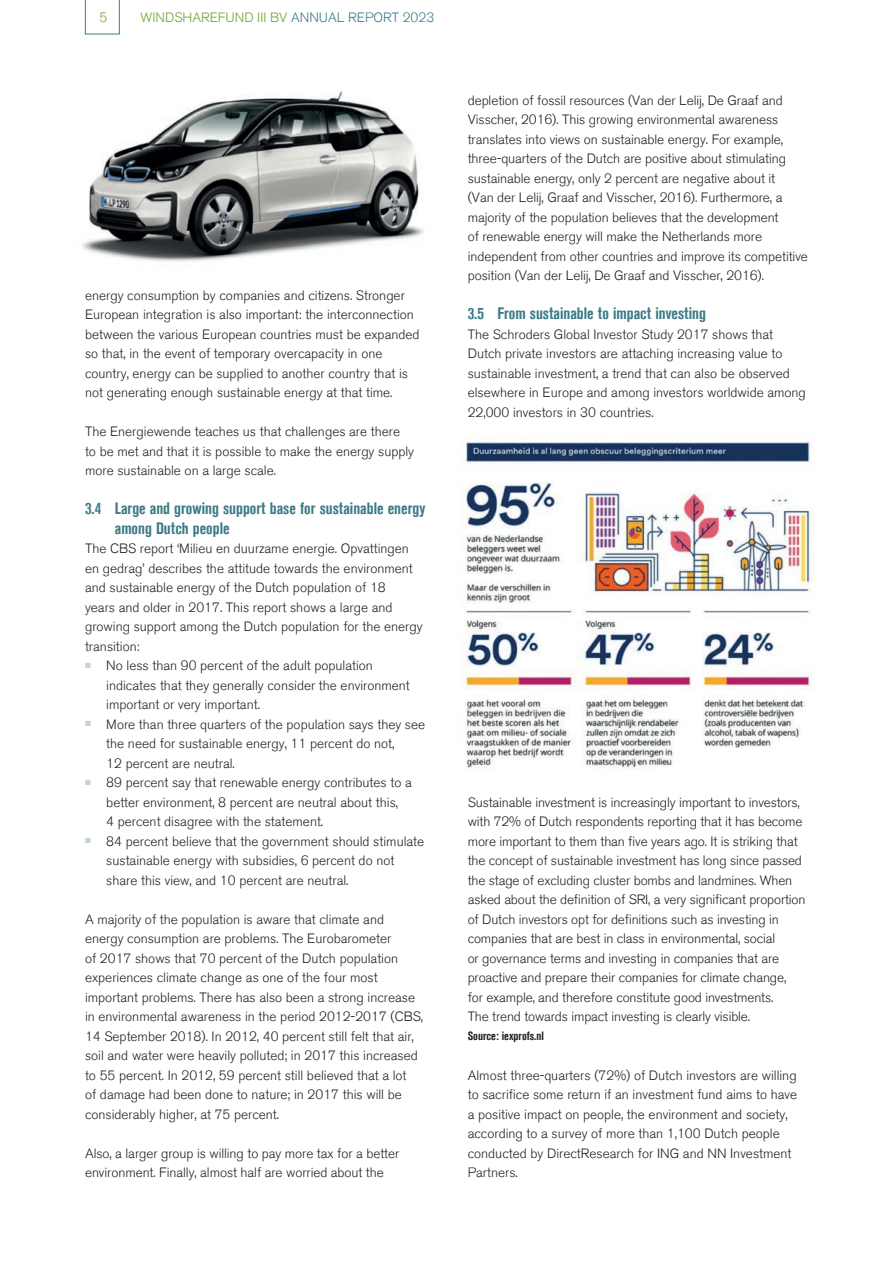
<style>
.page{position:relative;width:893px;height:1263px;background:#fff}
.page>*{position:absolute;margin:0;border:0;box-sizing:border-box;transform-origin:0 0}
.JV_tk{font:700 condensed 16.5px/19.5px "Akzidenz Grotesk BE";color:#3c7b86}
.JV_pt{font:300 13.5px/19.5px "Akzidenz Grotesk BE";color:#231f20}
.t1{font:300 13.5px "Akzidenz Grotesk BE";color:#73a532}
.JV_onderschrift{font:700 condensed 12px "Akzidenz Grotesk BE";color:#231f20}
.s1{color:#3c7b86}
</style>
<div class="page">
<svg style="left:85px;top:0;width:35px;height:34px"></svg>
<img style="left:82px;top:91px;width:342px;height:171px">
<img style="left:460px;top:436px;width:352px;height:334px">
<p class="t1" style="left:99px;top:10px;width:9px">5</p>
<p class="t1" style="left:141px;top:10px;width:295px">WINDSHAREFUND III BV <span class="s1">ANNUAL REPORT 2023</span></p>
<p class="JV_pt" style="left:85px;top:285px;width:336px">energy consumption by companies and citizens. Stronger European integration is also important: the interconnection between the various European countries must be expanded so that, in the event of temporary overcapacity in one country, energy can be supplied to another country that is not generating enough sustainable energy at that time.</p>
<p class="JV_pt" style="left:85px;top:422px;width:331px">The Energiewende teaches us that challenges are there to be met and that it is possible to make the energy supply more sustainable on a large scale.</p>
<p class="JV_tk" style="left:115px;top:499px;width:312px;text-indent:-30px">3.4 Large and growing support base for sustainable energy among Dutch people</p>
<p class="JV_pt" style="left:85px;top:539px;width:339px">The CBS report ‘Milieu en duurzame energie. Opvattingen en gedrag’ describes the attitude towards the environment and sustainable energy of the Dutch population of 18<br>years and older in 2017. This report shows a large and growing support among the Dutch population for the energy transition:</p>
<p class="JV_pt" style="left:106px;top:656px;width:305px;text-indent:-21px"><sup>■</sup> No less than 90 percent of the adult population indicates that they generally consider the environment important or very important.</p>
<p class="JV_pt" style="left:106px;top:714px;width:320px;text-indent:-21px"><sup>■</sup> More than three quarters of the population says they see the need for sustainable energy, 11 percent do not,<br>12 percent are neutral.</p>
<p class="JV_pt" style="left:106px;top:773px;width:307px;text-indent:-21px"><sup>■</sup> 89 percent say that renewable energy contributes to a better environment, 8 percent are neutral about this,<br>4 percent disagree with the statement.</p>
<p class="JV_pt" style="left:106px;top:831px;width:319px;text-indent:-21px"><sup>■</sup> 84 percent believe that the government should stimulate sustainable energy with subsidies, 6 percent do not share this view, and 10 percent are neutral.</p>
<p class="JV_pt" style="left:85px;top:909px;width:340px">A majority of the population is aware that climate and energy consumption are problems. The Eurobarometer<br>of 2017 shows that 70 percent of the Dutch population experiences climate change as one of the four most important problems. There has also been a strong increase in environmental awareness in the period 2012-2017 (CBS, 14 September 2018). In 2012, 40 percent still felt that air, soil and water were heavily polluted; in 2017 this increased to 55 percent. In 2012, 59 percent still believed that a lot<br>of damage had been done to nature; in 2017 this will be considerably higher, at 75 percent.</p>
<p class="JV_pt" style="left:85px;top:1143px;width:316px">Also, a larger group is willing to pay more tax for a better environment. Finally, almost half are worried about the</p>
<p class="JV_pt" style="left:468px;top:90px;width:342px">depletion of fossil resources (Van der Lelij, De Graaf and Visscher, 2016). This growing environmental awareness translates into views on sustainable energy. For example, three-quarters of the Dutch are positive about stimulating sustainable energy, only 2 percent are negative about it<br>(Van der Lelij, Graaf and Visscher, 2016). Furthermore, a majority of the population believes that the development<br>of renewable energy will make the Netherlands more independent from other countries and improve its competitive position (Van der Lelij, De Graaf and Visscher, 2016).</p>
<p class="JV_tk" style="left:468px;top:304px;width:240px">3.5 From sustainable to impact investing</p>
<p class="JV_pt" style="left:468px;top:324px;width:340px">The Schroders Global Investor Study 2017 shows that Dutch private investors are attaching increasing value to sustainable investment, a trend that can also be observed elsewhere in Europe and among investors worldwide among 22,000 investors in 30 countries.</p>
<p class="JV_pt" style="left:468px;top:792px;width:339px">Sustainable investment is increasingly important to investors, with 72% of Dutch respondents reporting that it has become more important to them than five years ago. It is striking that the concept of sustainable investment has long since passed the stage of excluding cluster bombs and landmines. When asked about the definition of SRI, a very significant proportion of Dutch investors opt for definitions such as investing in companies that are best in class in environmental, social<br>or governance terms and investing in companies that are proactive and prepare their companies for climate change,<br>for example, and therefore constitute good investments.<br>The trend towards impact investing is clearly visible.</p>
<p class="JV_onderschrift" style="left:468px;top:1029px;width:78px">Source: iexprofs.nl</p>
<p class="JV_pt" style="left:468px;top:1065px;width:331px">Almost three-quarters (72%) of Dutch investors are willing to sacrifice some return if an investment fund aims to have a positive impact on people, the environment and society, according to a survey of more than 1,100 Dutch people conducted by DirectResearch for ING and NN Investment Partners.</p>
</div>
